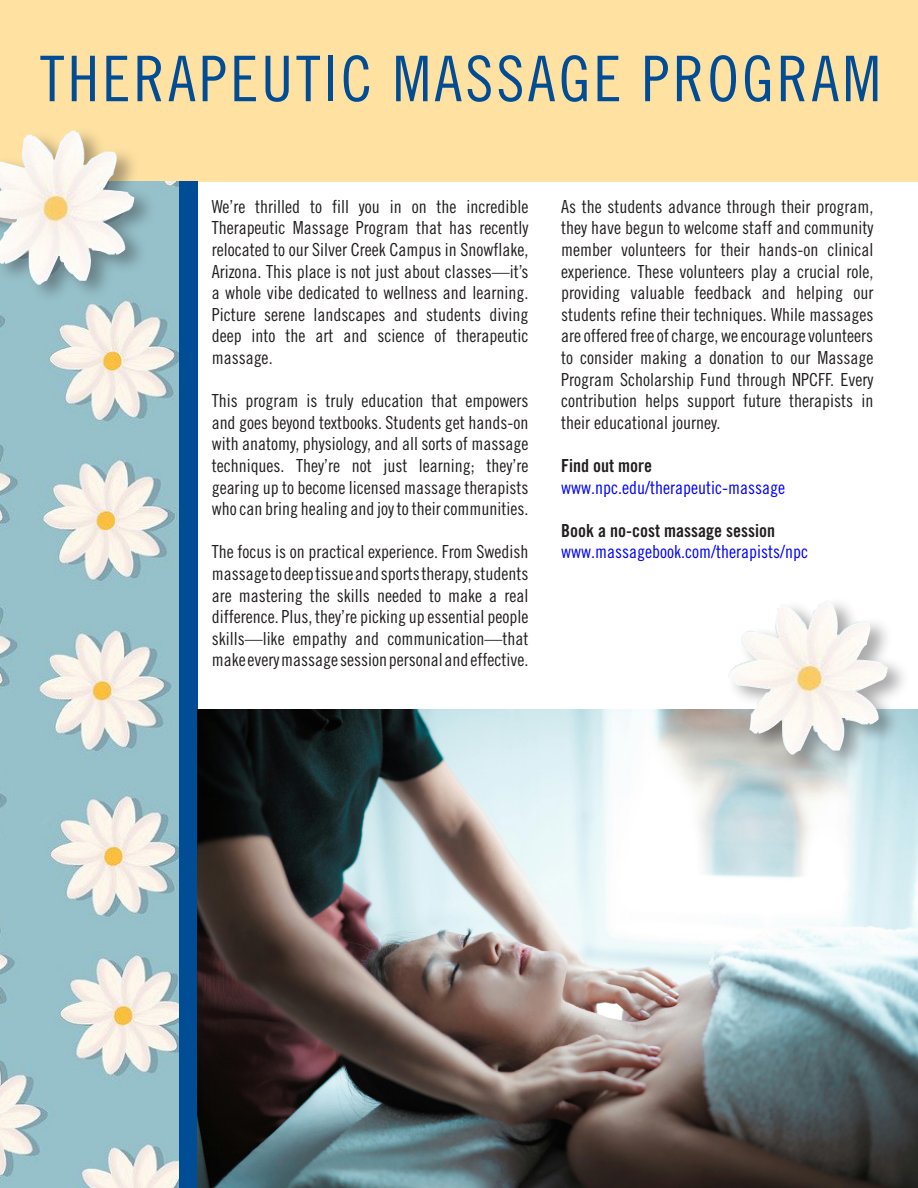
<style>
.page{position:relative;width:918px;height:1188px;background:#fff}
.page>*{position:absolute;margin:0;border:0;box-sizing:border-box;transform-origin:0 0}
.t1{font:63px "Trade Gothic Cond Eighteen";letter-spacing:.05em;color:#014d95}
.t2{font:18px/21.6px "Trade Gothic Cond Eighteen";color:#231f20;text-align:justify}
.t3{font:18px/21.6px "Trade Gothic Cond Eighteen";color:#00f}
.s1{font-family:"Trade Gothic Bold Cond Twenty";color:#231f20}
</style>
<div class="page">
<div style="left:0;top:0;width:918px;height:181px;background:#ffe2a2"></div>
<div style="left:178px;top:181px;width:19px;height:1007px;background:#014d95"></div>
<img style="left:0;top:181px;width:178px;height:1007px">
<img style="left:197px;top:710px;width:720px;height:478px">
<div style="left:0;top:126px;width:157px;height:179px;background:#231f20;opacity:.38"></div>
<svg style="left:0;top:126px;width:153px;height:174px"></svg>
<div style="left:727px;top:595px;width:184px;height:180px;background:#231f20;opacity:.38"></div>
<svg style="left:721px;top:595px;width:185px;height:175px"></svg>
<p class="t1" style="left:40px;top:41px;width:843px">THERAPEUTIC MASSAGE PROGRAM</p>
<p class="t2" style="left:212px;top:195px;width:318px">We’re thrilled to fill you in on the incredible Therapeutic Massage Program that has recently relocated to our Silver Creek Campus in Snowflake, Arizona. This place is not just about classes—it’s a whole vibe dedicated to wellness and learning.<br>Picture serene landscapes and students diving deep into the art and science of therapeutic massage.</p>
<p class="t2" style="left:212px;top:390px;width:318px">This program is truly education that empowers and goes beyond textbooks. Students get hands-on with anatomy, physiology, and all sorts of massage techniques. They’re not just learning; they’re gearing up to become licensed massage therapists who can bring healing and joy to their communities.</p>
<p class="t2" style="left:212px;top:541px;width:318px">The focus is on practical experience. From Swedish massage to deep tissue and sports therapy, students are mastering the skills needed to make a real difference. Plus, they’re picking up essential people skills—like empathy and communication—that make every massage session personal and effective.</p>
<p class="t2" style="left:561px;top:195px;width:314px">As the students advance through their program, they have begun to welcome staff and community member volunteers for their hands-on clinical experience. These volunteers play a crucial role, providing valuable feedback and helping our students refine their techniques. While massages are offered free of charge, we encourage volunteers to consider making a donation to our Massage Program Scholarship Fund through NPCFF. Every contribution helps support future therapists in their educational journey.</p>
<p class="t3" style="left:561px;top:455px;width:225px"><span class="s1">Find out more </span>www.npc.edu/therapeutic-massage</p>
<p class="t3" style="left:561px;top:519px;width:248px"><span class="s1">Book a no-cost massage session </span>www.massagebook.com/therapists/npc</p>
</div>
